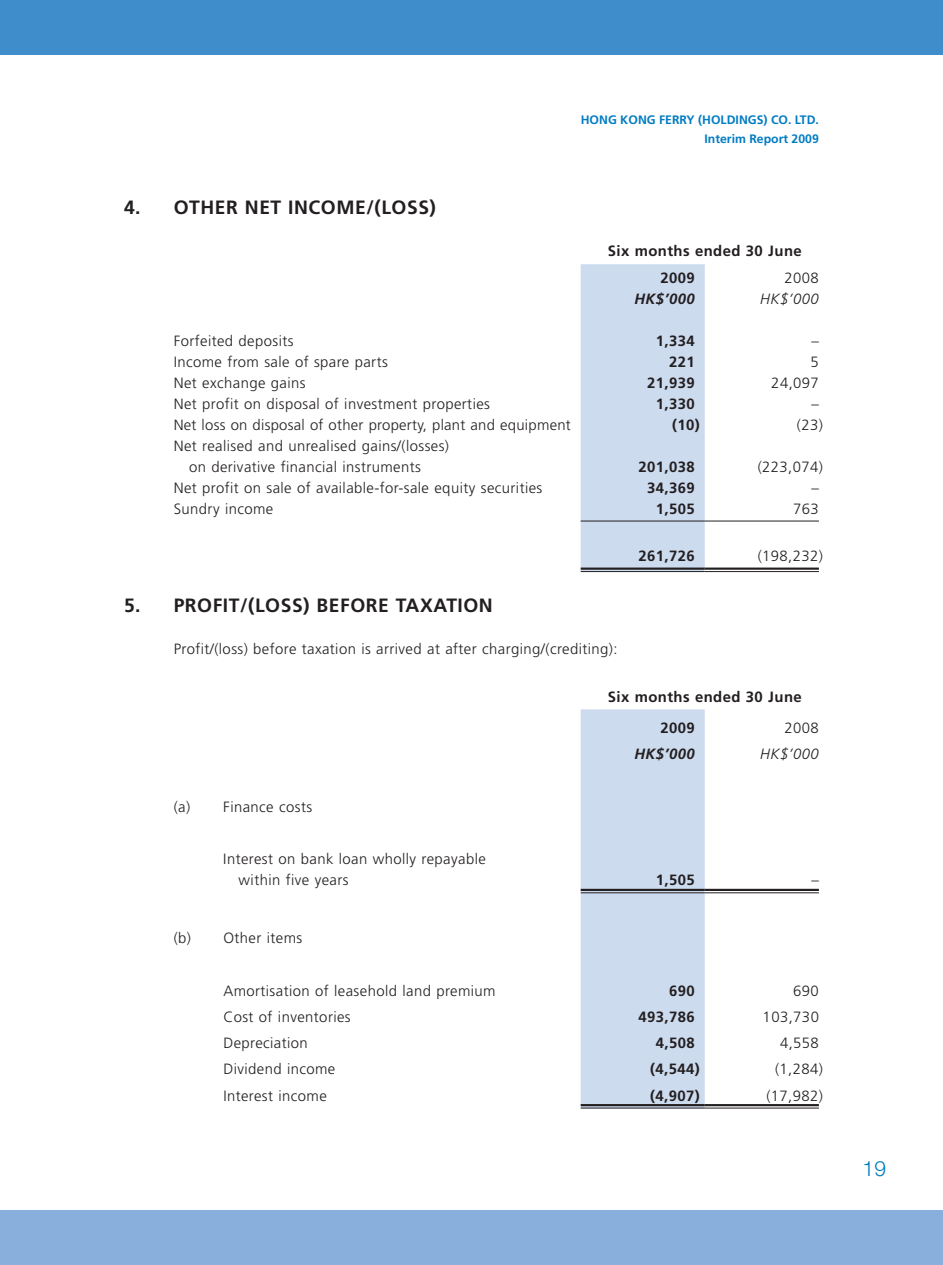
<style>
.page{position:relative;width:943px;height:1265px;background:#fff}
.page>*{position:absolute;margin:0;border:0;box-sizing:border-box;transform-origin:0 0}
.t1{font:300 21px "Helvetica Neue LT Std";color:#007cc2}
.t2{font:700 19.25px "Frutiger LT Std";letter-spacing:.03em;color:#231f20}
.t3{font:300 14.88px/21px "Frutiger LT Std";letter-spacing:.03em;color:#231f20}
.t4{font:700 14.88px/26.2px "Frutiger LT Std";letter-spacing:.03em;color:#231f20}
.t5{font:italic 700 14.88px "Frutiger LT Std";letter-spacing:.03em;color:#231f20}
.t6{font:italic 300 14.88px "Frutiger LT Std";letter-spacing:.03em;color:#231f20}
.t7{font:700 12.25px/18.4px "Frutiger LT Std";color:#007cc2;text-align:right}
</style>
<div class="page">
<div style="left:0;top:0;width:943px;height:55px;background:#3f8dcb"></div>
<div style="left:0;top:1210px;width:943px;height:55px;background:#89b0dc"></div>
<div style="left:580px;top:264px;width:124px;height:307px;background:#cddbef"></div>
<hr style="left:580px;top:521px;width:124px;height:1px;background:#231f20">
<hr style="left:704px;top:521px;width:115px;height:1px;background:#231f20">
<hr style="left:580px;top:568px;width:124px;height:2px;background:#231f20">
<hr style="left:580px;top:571px;width:124px;height:1px;background:#231f20">
<hr style="left:704px;top:568px;width:115px;height:2px;background:#231f20">
<hr style="left:704px;top:571px;width:115px;height:1px;background:#231f20">
<div style="left:580px;top:709px;width:124px;height:399px;background:#cddbef"></div>
<hr style="left:580px;top:889px;width:124px;height:2px;background:#231f20">
<hr style="left:580px;top:892px;width:124px;height:1px;background:#231f20">
<hr style="left:704px;top:889px;width:115px;height:2px;background:#231f20">
<hr style="left:704px;top:892px;width:115px;height:1px;background:#231f20">
<hr style="left:580px;top:1104px;width:124px;height:2px;background:#231f20">
<hr style="left:580px;top:1108px;width:124px;height:1px;background:#231f20">
<hr style="left:704px;top:1104px;width:115px;height:2px;background:#231f20">
<hr style="left:704px;top:1108px;width:115px;height:1px;background:#231f20">
<p class="t2" style="left:124px;top:196px;width:313px">4. OTHER NET INCOME/(LOSS)</p>
<p class="t7" style="left:581px;top:111px;width:239px">HONG KONG FERRY (HOLDINGS) CO. LTD.<br>Interim Report 2009</p>
<p class="t4" style="left:660px;top:238px;width:143px;text-indent:-53px">Six months ended 30 June<br>2009</p>
<p class="t3" style="left:784px;top:267px;width:36px">2008</p>
<p class="t5" style="left:634px;top:290px;width:62px">HK$’000</p>
<p class="t6" style="left:760px;top:290px;width:60px">HK$’000</p>
<p class="t3" style="left:174px;top:330px;width:121px">Forfeited deposits</p>
<p class="t4" style="left:656px;top:327px;width:40px">1,334</p>
<p class="t3" style="left:811px;top:330px;width:9px">–</p>
<p class="t3" style="left:174px;top:351px;width:216px">Income from sale of spare parts</p>
<p class="t4" style="left:669px;top:348px;width:27px">221</p>
<p class="t3" style="left:810px;top:351px;width:10px">5</p>
<p class="t3" style="left:174px;top:372px;width:133px">Net exchange gains</p>
<p class="t4" style="left:647px;top:369px;width:49px">21,939</p>
<p class="t3" style="left:771px;top:372px;width:49px">24,097</p>
<p class="t3" style="left:174px;top:393px;width:318px">Net profit on disposal of investment properties</p>
<p class="t4" style="left:656px;top:390px;width:40px">1,330</p>
<p class="t3" style="left:811px;top:393px;width:9px">–</p>
<p class="t3" style="left:174px;top:414px;width:399px">Net loss on disposal of other property, plant and equipment</p>
<p class="t4" style="left:672px;top:411px;width:29px">(10)</p>
<p class="t3" style="left:797px;top:414px;width:28px">(23)</p>
<p class="t3" style="left:189px;top:435px;width:261px;text-indent:-15px">Net realised and unrealised gains/(losses) on derivative financial instruments</p>
<p class="t4" style="left:638px;top:453px;width:58px">201,038</p>
<p class="t3" style="left:757px;top:456px;width:67px">(223,074)</p>
<p class="t3" style="left:174px;top:477px;width:370px">Net profit on sale of available-for-sale equity securities</p>
<p class="t4" style="left:647px;top:474px;width:49px">34,369</p>
<p class="t3" style="left:811px;top:477px;width:9px">–</p>
<p class="t3" style="left:174px;top:498px;width:101px">Sundry income</p>
<p class="t4" style="left:656px;top:495px;width:40px">1,505</p>
<p class="t3" style="left:793px;top:498px;width:27px">763</p>
<p class="t4" style="left:638px;top:543px;width:58px">261,726</p>
<p class="t3" style="left:757px;top:546px;width:67px">(198,232)</p>
<p class="t2" style="left:124px;top:594px;width:370px">5. PROFIT/(LOSS) BEFORE TAXATION</p>
<p class="t3" style="left:174px;top:639px;width:445px">Profit/(loss) before taxation is arrived at after charging/(crediting):</p>
<p class="t4" style="left:660px;top:681px;width:143px;line-height:31.5px;text-indent:-53px">Six months ended 30 June<br>2009</p>
<p class="t3" style="left:784px;top:718px;width:36px">2008</p>
<p class="t3" style="left:174px;top:796px;width:140px">(a) Finance costs</p>
<p class="t3" style="left:238px;top:849px;width:249px;text-indent:-15px">Interest on bank loan wholly repayable within five years</p>
<p class="t5" style="left:634px;top:745px;width:62px">HK$’000</p>
<p class="t6" style="left:760px;top:746px;width:60px">HK$’000</p>
<p class="t4" style="left:656px;top:867px;width:40px">1,505</p>
<p class="t3" style="left:811px;top:870px;width:9px">–</p>
<p class="t3" style="left:174px;top:928px;width:130px">(b) Other items</p>
<p class="t3" style="left:223px;top:980px;width:274px">Amortisation of leasehold land premium</p>
<p class="t4" style="left:669px;top:977px;width:27px">690</p>
<p class="t3" style="left:793px;top:980px;width:27px">690</p>
<p class="t3" style="left:223px;top:1006px;width:129px">Cost of inventories</p>
<p class="t4" style="left:638px;top:1004px;width:58px">493,786</p>
<p class="t3" style="left:762px;top:1006px;width:58px">103,730</p>
<p class="t3" style="left:223px;top:1033px;width:86px">Depreciation</p>
<p class="t4" style="left:656px;top:1030px;width:40px">4,508</p>
<p class="t3" style="left:780px;top:1033px;width:40px">4,558</p>
<p class="t3" style="left:223px;top:1059px;width:114px">Dividend income</p>
<p class="t4" style="left:650px;top:1056px;width:51px">(4,544)</p>
<p class="t3" style="left:775px;top:1059px;width:49px">(1,284)</p>
<p class="t3" style="left:223px;top:1085px;width:105px">Interest income</p>
<p class="t4" style="left:650px;top:1082px;width:51px">(4,907)</p>
<p class="t3" style="left:766px;top:1085px;width:58px">(17,982)</p>
<h1 class="t1" style="left:862px;top:1155px;width:25px">19</h1>
</div>
